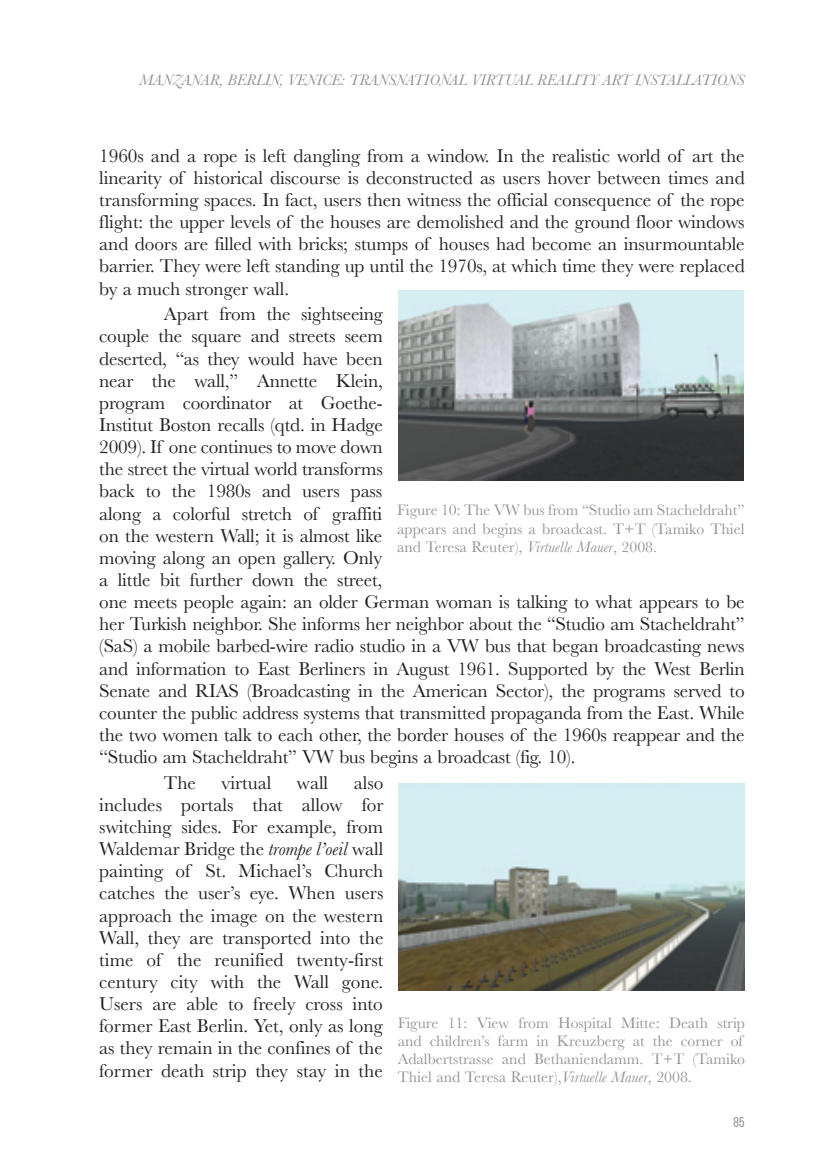
<style>
.page{position:relative;width:819px;height:1166px;background:#fff}
.page>*{position:absolute;margin:0;border:0;box-sizing:border-box;transform-origin:0 0}
.t1{font:19.25px/22.1px "Baskerville";letter-spacing:-.01em;color:#231f20;text-align:justify}
.t2{font:15.75px/18px "Baskerville";color:#939598;text-align:justify}
.t3{font:italic 15.75px "Baskerville";color:#939598}
.t4{font:14px "Bebas Neue";color:#939598}
.s1{font-style:italic}
</style>
<div class="page">
<img style="left:398px;top:290px;width:345px;height:191px">
<img style="left:398px;top:783px;width:346px;height:207px">
<p class="t3" style="left:139px;top:71px;width:606px">MANZANAR, BERLIN, VENICE: TRANSNATIONAL VIRTU AL REALITY ART INSTALLATIONS</p>
<p class="t1" style="left:99px;top:144px;width:647px">1960s and a rope is left dangling from a window. In the realistic world of art the linearity of historical discourse is deconstructed as users hover between times and transforming spaces. In fact, users then witness the official consequence of the rope flight: the upper levels of the houses are demolished and the ground floor windows and doors are filled with bricks; stumps of houses had become an insurmountable barrier. They were left standing up until the 1970s, at which time they were replaced by a much stronger wall.</p>
<p class="t1" style="left:99px;top:303px;width:647px;text-align:left;text-indent:64px">Apart from the sightseeing<br>couple the square and streets seem<br>deserted, “as they would have been<br>near the wall,” Annette Klein,<br>program coordinator at Goethe-<br>Institut Boston recalls (qtd. in Hadge<br>2009). If one continues to move down<br>the street the virtual world transforms<br>back to the 1980s and users pass<br>along a colorful stretch of graffiti<br>on the western Wall; it is almost like<br>moving along an open gallery. Only<br>a little bit further down the street,<br>one meets people again: an older German woman is talking to what appears to be her Turkish neighbor. She informs her neighbor about the “Studio am Stacheldraht” (SaS) a mobile barbed-wire radio studio in a VW bus that began broadcasting news and information to East Berliners in August 1961. Supported by the West Berlin Senate and RIAS (Broadcasting in the American Sector), the programs served to counter the public address systems that transmitted propaganda from the East. While the two women talk to each other, the border houses of the 1960s reappear and the “Studio am Stacheldraht” VW bus begins a broadcast (fig. 10).</p>
<p class="t1" style="left:164px;top:771px;width:34px">The</p>
<p class="t1" style="left:221px;top:771px;width:51px">virtual</p>
<p class="t1" style="left:297px;top:771px;width:33px">wall</p>
<p class="t2" style="left:397px;top:501px;width:349px">Figure 10: The VW bus from “Studio am Stacheldraht” appears and begins a broadcast. T+T (Tamiko Thiel and Teresa Reuter), <span class="s1">Virtuelle Mauer</span>, 2008.</p>
<p class="t1" style="left:99px;top:771px;width:286px;text-indent:254px">also includes portals that allow for switching sides. For example, from Waldemar Bridge the <span class="s1">trompe l’oeil</span> wall painting of St. Michael’s Church catches the user’s eye. When users approach the image on the western Wall, they are transported into the time of the reunified twenty-first century city with the Wall gone.<br>Users are able to freely cross into former East Berlin. Yet, only as long as they remain in the confines of the former death strip they stay in the</p>
<p class="t2" style="left:397px;top:1013px;width:349px;text-align:left">Figure 11: View from Hospital Mitte: Death strip and children’s farm in Kreuzberg at the corner of Adalbertstrasse and Bethaniendamm. T+T (Tamiko Thiel and Teresa Reuter),<span class="s1">Virtuelle Mauer</span>, 2008.</p>
<p class="t4" style="left:733px;top:1114px;width:12px">85</p>
</div>
